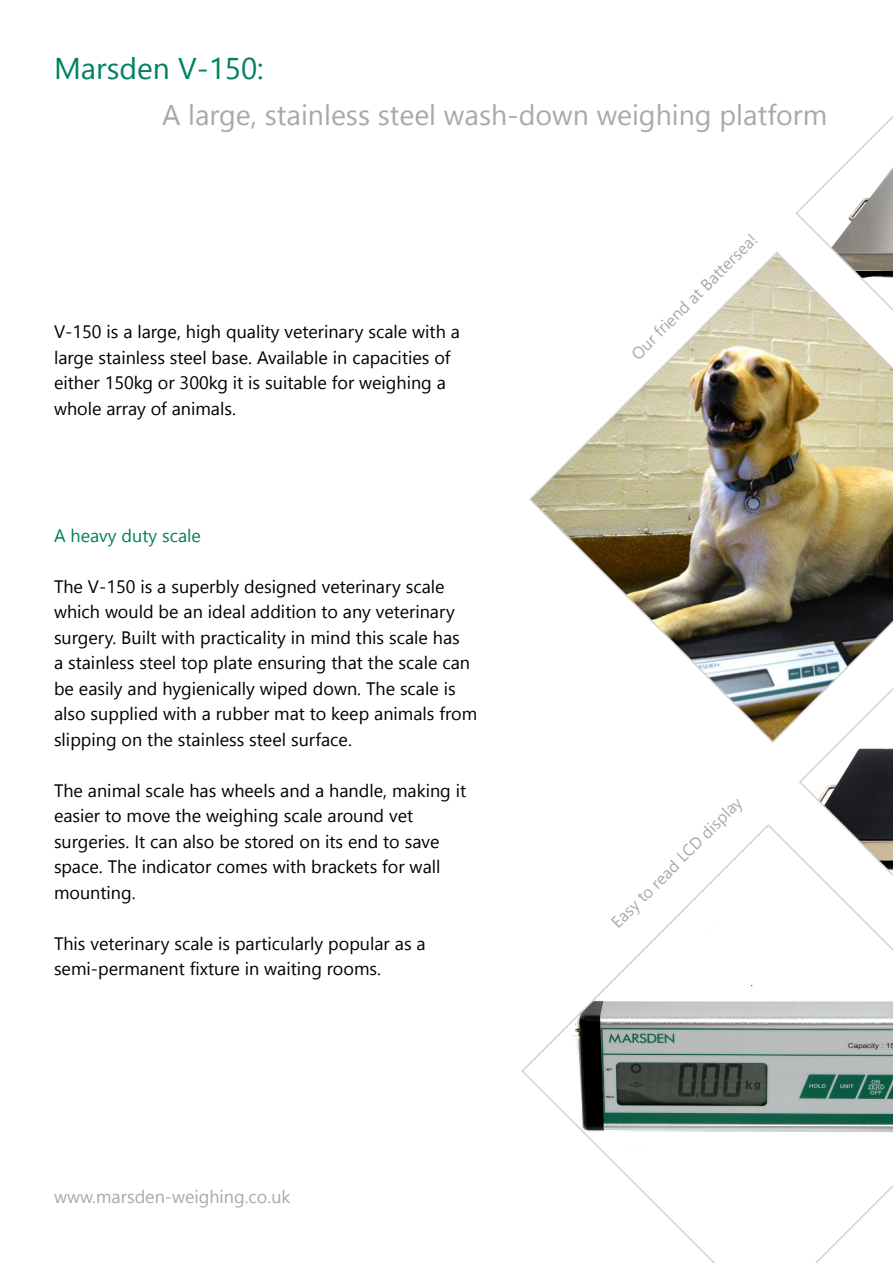
<style>
.page{position:relative;width:893px;height:1263px;background:#fff}
.page>*{position:absolute;margin:0;border:0;box-sizing:border-box;transform-origin:0 0}
.t1{font:30px "Leelawadee UI";color:#008061}
.t2{font:28.5px "Leelawadee UI";color:#a7a9ac}
.t3{font:18px/25.5px "Leelawadee UI";color:#000}
.t4{font:18px "Leelawadee UI";color:#a7a9ac}
.t5{font:18px "Leelawadee UI";color:#008061}
.t6{font:16.5px "Leelawadee UI";color:#a7a9ac}
</style>
<div class="page">
<svg style="left:521px;top:824px;width:372px;height:439px"></svg>
<img style="left:529px;top:251px;width:364px;height:492px">
<svg style="left:798px;top:528px;width:95px;height:499px"></svg>
<svg style="left:794px;top:116px;width:99px;height:342px"></svg>
<h1 class="t1" style="left:54px;top:47px;width:211px">Marsden V-150:</h1>
<h2 class="t2" style="left:162px;top:95px;width:667px">A large, stainless steel wash-down weighing platform</h2>
<p class="t3" style="left:54px;top:318px;width:407px">V-150 is a large, high quality veterinary scale with a large stainless steel base. Available in capacities of either 150kg or 300kg it is suitable for weighing a whole array of animals.</p>
<p class="t5" style="left:54px;top:523px;width:148px">A heavy duty scale</p>
<p class="t3" style="left:54px;top:573px;width:425px">The V-150 is a superbly designed veterinary scale which would be an ideal addition to any veterinary surgery. Built with practicality in mind this scale has<br>a stainless steel top plate ensuring that the scale can be easily and hygienically wiped down. The scale is also supplied with a rubber mat to keep animals from slipping on the stainless steel surface.</p>
<p class="t3" style="left:54px;top:777px;width:414px">The animal scale has wheels and a handle, making it easier to move the weighing scale around vet surgeries. It can also be stored on its end to save space. The indicator comes with brackets for wall mounting.</p>
<p class="t3" style="left:54px;top:930px;width:373px">This veterinary scale is particularly popular as a semi-permanent fixture in waiting rooms.</p>
<p class="t4" style="left:54px;top:1184px;width:238px">www.marsden-weighing.co.uk</p>
<p class="t6" style="left:626px;top:348px;width:171px;rotate:-45deg">Our friend at Battersea!</p>
<p class="t6" style="left:606px;top:917px;width:178px;rotate:-45deg">Easy to read LCD display</p>
</div>
